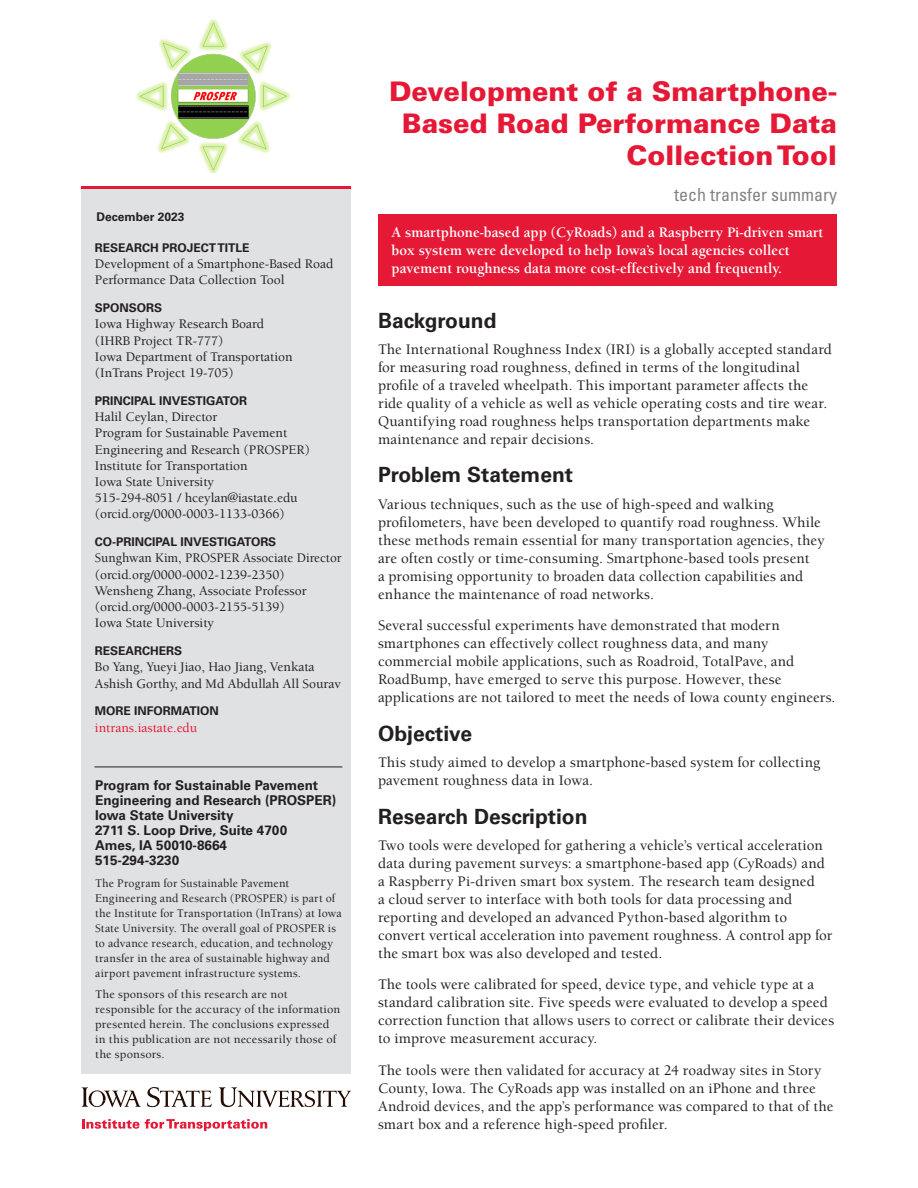
<style>
.page{position:relative;width:918px;height:1188px;background:#fff}
.page>*{position:absolute;margin:0;border:0;box-sizing:border-box;transform-origin:0 0}
.t1{font:900 27px/32.4px "Univers LT Std";color:#e51836;text-align:right}
.head_1{font:700 21px "Univers LT Std";color:#231f20}
.tech_transfer_summary{font:condensed 18px "Univers LT Std";color:#808285}
.Body_text{font:500 15px/18px "Berkeley Std";letter-spacing:.005em;color:#231f20}
.pullout_sentence{font:700 15px/18px "Berkeley Std";color:#fff}
.info{font:500 13.5px/16.2px "Berkeley Std";color:#231f20}
.address{font:700 13.5px/15px "Univers LT Std";color:#231f20}
.info-2{font:500 13.5px "Berkeley Std";color:#e51836}
.PROSPER_summary{font:500 12px/15px "Berkeley Std";letter-spacing:.015em;color:#231f20}
.label{font:700 12px "Univers LT Std";color:#231f20}
.Date{font:700 12px "Univers LT Std";color:#231f20}
</style>
<div class="page">
<img style="left:136px;top:19px;width:155px;height:153px">
<div style="left:378px;top:214px;width:459px;height:72px;background:#e51836"></div>
<div style="left:81px;top:186px;width:270px;height:888px;background:#e0e1e3"></div>
<hr style="left:81px;top:186px;width:270px;height:3px;background:#e51836">
<hr style="left:94px;top:767px;width:248px;height:1px;background:#231f20">
<svg style="left:82px;top:1087px;width:59px;height:20px"></svg>
<svg style="left:147px;top:1087px;width:65px;height:21px"></svg>
<svg style="left:219px;top:1087px;width:132px;height:20px"></svg>
<svg style="left:82px;top:1119px;width:185px;height:12px"></svg>
<p class="Date" style="left:96px;top:210px;width:90px">December 2023</p>
<h1 class="label" style="left:95px;top:241px;width:156px">RESEARCH PROJECT TITLE</h1>
<p class="info" style="left:95px;top:256px;width:240px">Development of a Smartphone-Based Road<br>Performance Data Collection Tool</p>
<h1 class="label" style="left:95px;top:301px;width:69px">SPONSORS</h1>
<p class="info" style="left:95px;top:316px;width:171px">Iowa Highway Research Board</p>
<p class="info" style="left:95px;top:333px;width:130px">(IHRB Project TR-777)</p>
<p class="info" style="left:95px;top:349px;width:199px">Iowa Department of Transportation</p>
<p class="info" style="left:95px;top:365px;width:140px">(InTrans Project 19-705)</p>
<h1 class="label" style="left:95px;top:394px;width:154px">PRINCIPAL INVESTIGATOR</h1>
<p class="info" style="left:95px;top:409px;width:124px">Halil Ceylan, Director</p>
<p class="info" style="left:95px;top:425px;width:217px">Program for Sustainable Pavement<br>Engineering and Research (PROSPER)<br>Institute for Transportation</p>
<p class="info" style="left:95px;top:474px;width:121px">Iowa State University</p>
<p class="info" style="left:95px;top:490px;width:204px">515-294-8051 / hceylan@iastate.edu</p>
<p class="info" style="left:95px;top:506px;width:191px">(orcid.org/0000-0003-1133-0366)</p>
<h1 class="label" style="left:95px;top:535px;width:183px">CO-PRINCIPAL INVESTIGATORS</h1>
<p class="info" style="left:95px;top:550px;width:248px">Sunghwan Kim, PROSPER Associate Director</p>
<p class="info" style="left:95px;top:567px;width:191px">(orcid.org/0000-0002-1239-2350)</p>
<p class="info" style="left:95px;top:583px;width:213px">Wensheng Zhang, Associate Professor</p>
<p class="info" style="left:95px;top:599px;width:191px">(orcid.org/0000-0003-2155-5139)</p>
<p class="info" style="left:95px;top:615px;width:121px">Iowa State University</p>
<h1 class="label" style="left:95px;top:644px;width:89px">RESEARCHERS</h1>
<p class="info" style="left:95px;top:659px;width:248px">Bo Yang, Yueyi Jiao, Hao Jiang, Venkata<br>Ashish Gorthy, and Md Abdullah All Sourav</p>
<h1 class="label" style="left:95px;top:704px;width:126px">MORE INFORMATION</h1>
<p class="info-2" style="left:95px;top:720px;width:104px">intrans.iastate.edu</p>
<p class="address" style="left:95px;top:778px;width:243px">Program for Sustainable Pavement<br>Engineering and Research (PROSPER)</p>
<p class="address" style="left:95px;top:808px;width:140px">Iowa State University</p>
<p class="address" style="left:95px;top:823px;width:194px">2711 S. Loop Drive, Suite 4700</p>
<p class="address" style="left:95px;top:838px;width:133px">Ames, IA 50010-8664</p>
<p class="address" style="left:95px;top:853px;width:86px">515-294-3230</p>
<p class="PROSPER_summary" style="left:95px;top:876px;width:248px">The Program for Sustainable Pavement Engineering and Research (PROSPER) is part of the Institute for Transportation (InTrans) at Iowa State University. The overall goal of PROSPER is to advance research, education, and technology transfer in the area of sustainable highway and airport pavement infrastructure systems.</p>
<p class="PROSPER_summary" style="left:95px;top:987px;width:247px">The sponsors of this research are not responsible for the accuracy of the information presented herein. The conclusions expressed in this publication are not necessarily those of the sponsors.</p>
<p class="t1" style="left:389px;top:74px;width:449px">Development of a Smartphone-<br>Based Road Performance Data<br>Collection Tool</p>
<p class="tech_transfer_summary" style="left:674px;top:183px;width:164px">tech transfer summary</p>
<p class="pullout_sentence" style="left:392px;top:223px;width:433px">A smartphone-based app (CyRoads) and a Raspberry Pi-driven smart box system were developed to help Iowa’s local agencies collect pavement roughness data more cost-effectively and frequently.</p>
<h1 class="head_1" style="left:378px;top:308px;width:120px">Background</h1>
<p class="Body_text" style="left:378px;top:340px;width:456px">The International Roughness Index (IRI) is a globally accepted standard for measuring road roughness, defined in terms of the longitudinal profile of a traveled wheelpath. This important parameter affects the ride quality of a vehicle as well as vehicle operating costs and tire wear.<br>Quantifying road roughness helps transportation departments make maintenance and repair decisions.</p>
<h1 class="head_1" style="left:378px;top:463px;width:197px">Problem Statement</h1>
<p class="Body_text" style="left:378px;top:495px;width:448px">Various techniques, such as the use of high-speed and walking profilometers, have been developed to quantify road roughness. While these methods remain essential for many transportation agencies, they are often costly or time-consuming. Smartphone-based tools present<br>a promising opportunity to broaden data collection capabilities and enhance the maintenance of road networks.</p>
<p class="Body_text" style="left:378px;top:617px;width:459px">Several successful experiments have demonstrated that modern smartphones can effectively collect roughness data, and many commercial mobile applications, such as Roadroid, TotalPave, and RoadBump, have emerged to serve this purpose. However, these applications are not tailored to meet the needs of Iowa county engineers.</p>
<h1 class="head_1" style="left:378px;top:721px;width:96px">Objective</h1>
<p class="Body_text" style="left:378px;top:753px;width:444px">This study aimed to develop a smartphone-based system for collecting pavement roughness data in Iowa.</p>
<h1 class="head_1" style="left:378px;top:804px;width:211px">Research Description</h1>
<p class="Body_text" style="left:378px;top:836px;width:456px">Two tools were developed for gathering a vehicle’s vertical acceleration data during pavement surveys: a smartphone-based app (CyRoads) and a Raspberry Pi-driven smart box system. The research team designed<br>a cloud server to interface with both tools for data processing and reporting and developed an advanced Python-based algorithm to convert vertical acceleration into pavement roughness. A control app for the smart box was also developed and tested.</p>
<p class="Body_text" style="left:378px;top:976px;width:458px">The tools were calibrated for speed, device type, and vehicle type at a standard calibration site. Five speeds were evaluated to develop a speed correction function that allows users to correct or calibrate their devices to improve measurement accuracy.</p>
<p class="Body_text" style="left:378px;top:1061px;width:457px">The tools were then validated for accuracy at 24 roadway sites in Story County, Iowa. The CyRoads app was installed on an iPhone and three Android devices, and the app’s performance was compared to that of the smart box and a reference high-speed profiler.</p>
</div>
